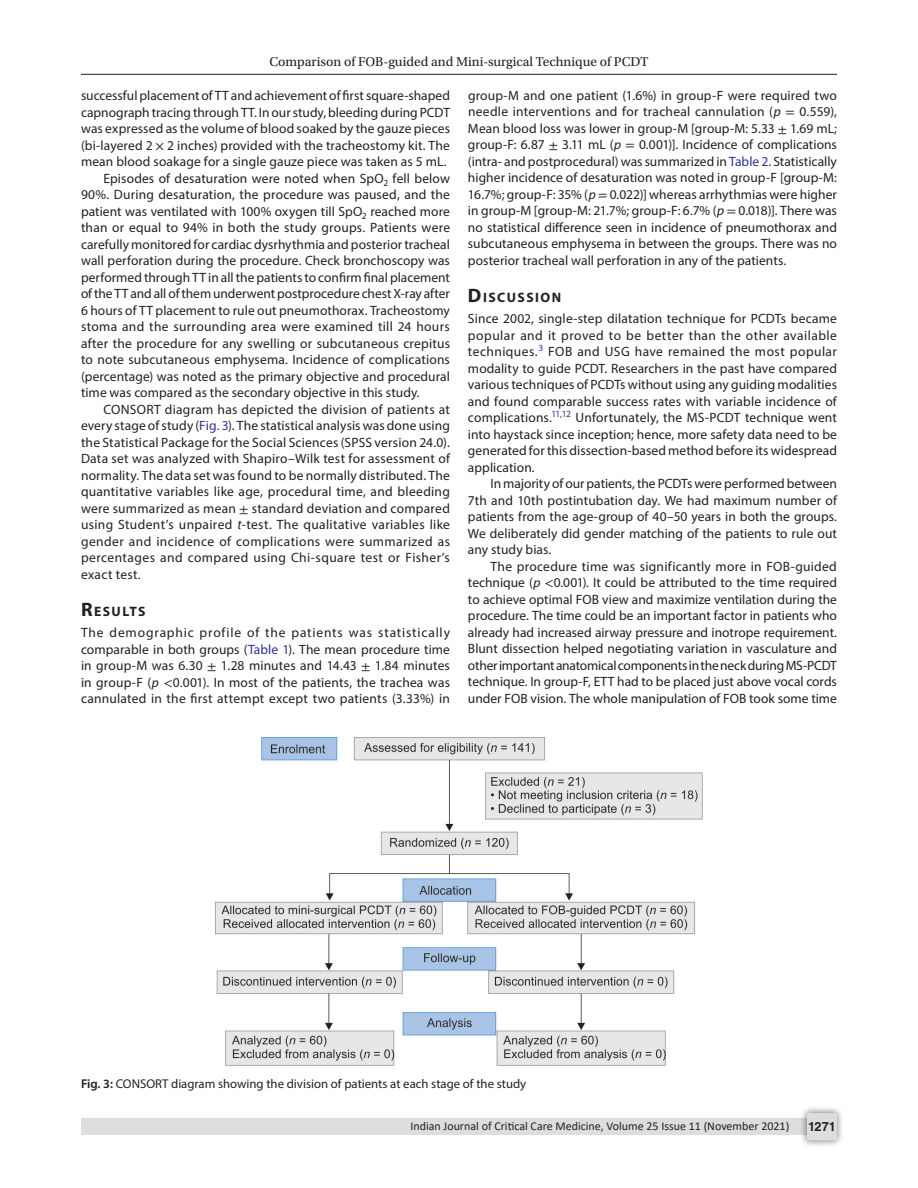
<style>
.page{position:relative;width:918px;height:1188px;background:#fff}
.page>*{position:absolute;margin:0;border:0;box-sizing:border-box;transform-origin:0 0}
.Head-1{font:700 13.65px "Myriad Pro";letter-spacing:.105em;color:#231f20}
.Para-Indent{font:13.5px/16.5px "Myriad Pro";letter-spacing:.005em;color:#231f20;text-align:justify}
.Para-NoIndent{font:13.5px/16.5px "Myriad Pro";letter-spacing:.01em;color:#231f20;text-align:justify}
.t1{font:13.5px "Utopia Std";color:#231f20}
.FigCaption{font:12.75px "Myriad Pro";color:#231f20}
.t2{font:700 12.75px "Helvetica LT Std";color:#231f20}
.t3{font:12px "Calibri";color:#231f20}
.s1{font-family:"STIX General"}
.s2{color:#2e3092}
.s3{font-style:italic}
.s4{font-size:19.5px}
.s5{font-weight:600}
</style>
<div class="page">
<hr style="left:81px;top:74px;width:756px;height:1px;background:#231f20">
<div style="left:81px;top:1119px;width:756px;height:16px;background:#dcdddf"></div>
<div style="left:800px;top:1106px;width:44px;height:41px;background:#231f20;opacity:.61"></div>
<div style="left:807px;top:1113px;width:30px;height:27px;background:#dcdddf;border-radius:2px"></div>
<img style="left:216px;top:738px;width:486px;height:328px">
<p class="t1" style="left:269px;top:55px;width:381px">Comparison of FOB-guided and Mini-surgical Technique of PCDT</p>
<p class="Para-NoIndent" style="left:81px;top:87px;width:371px">successful placement of TT and achievement of first square-shaped capnograph tracing through TT. In our study, bleeding during PCDT was expressed as the volume of blood soaked by the gauze pieces (bi-layered 2 <span class="s1">×</span> 2 inches) provided with the tracheostomy kit. The mean blood soakage for a single gauze piece was taken as 5 mL.</p>
<p class="Para-Indent" style="left:81px;top:170px;width:371px;text-indent:22px">Episodes of desaturation were noted when SpO<sub>2</sub> fell below 90%. During desaturation, the procedure was paused, and the patient was ventilated with 100% oxygen till SpO<sub>2</sub> reached more than or equal to 94% in both the study groups. Patients were carefully monitored for cardiac dysrhythmia and posterior tracheal wall perforation during the procedure. Check bronchoscopy was performed through TT in all the patients to confirm final placement of the TT and all of them underwent postprocedure chest X-ray after 6 hours of TT placement to rule out pneumothorax. Tracheostomy stoma and the surrounding area were examined till 24 hours after the procedure for any swelling or subcutaneous crepitus to note subcutaneous emphysema. Incidence of complications (percentage) was noted as the primary objective and procedural time was compared as the secondary objective in this study.</p>
<p class="Para-Indent" style="left:81px;top:401px;width:371px;text-indent:22px">CONSORT diagram has depicted the division of patients at every stage of study (<span class="s2">Fig. 3</span>). The statistical analysis was done using the Statistical Package for the Social Sciences (SPSS version 24.0).<br>Data set was analyzed with Shapiro–Wilk test for assessment of normality. The data set was found to be normally distributed. The quantitative variables like age, procedural time, and bleeding were summarized as mean <span class="s1">±</span> standard deviation and compared using Student’s unpaired <span class="s3">t</span>-test. The qualitative variables like gender and incidence of complications were summarized as percentages and compared using Chi-square test or Fisher’s exact test.</p>
<p class="Head-1" style="left:81px;top:603px;width:66px"><span class="s4">R</span>ESULTS</p>
<p class="Para-NoIndent" style="left:81px;top:624px;width:371px">The demographic profile of the patients was statistically comparable in both groups (<span class="s2">Table 1</span>). The mean procedure time in group-M was 6.30 <span class="s1">±</span> 1.28 minutes and 14.43 <span class="s1">±</span> 1.84 minutes in group-F (<span class="s3">p</span> <span class="s1">&lt;</span>0.001). In most of the patients, the trachea was cannulated in the first attempt except two patients (3.33%) in</p>
<p class="Para-NoIndent" style="left:468px;top:87px;width:371px">group-M and one patient (1.6%) in group-F were required two needle interventions and for tracheal cannulation (<span class="s3">p</span> <span class="s1">=</span> 0.559), Mean blood loss was lower in group-M [group-M: 5.33 <span class="s1">±</span> 1.69 mL; group-F: 6.87 <span class="s1">±</span> 3.11 mL (<span class="s3">p</span> <span class="s1">=</span> 0.001)]. Incidence of complications (intra- and postprocedural) was summarized in <span class="s2">Table 2</span>. Statistically higher incidence of desaturation was noted in group-F [group-M:<br>16.7%; group-F: 35% (<span class="s3">p</span> <span class="s1">=</span> 0.022)] whereas arrhythmias were higher in group-M [group-M: 21.7%; group-F: 6.7% (<span class="s3">p</span> <span class="s1">=</span> 0.018)]. There was no statistical difference seen in incidence of pneumothorax and subcutaneous emphysema in between the groups. There was no posterior tracheal wall perforation in any of the patients.</p>
<p class="Head-1" style="left:468px;top:289px;width:95px"><span class="s4">D</span>ISCUSSION</p>
<p class="Para-NoIndent" style="left:468px;top:310px;width:371px">Since 2002, single-step dilatation technique for PCDTs became popular and it proved to be better than the other available techniques.<sup>3</sup> FOB and USG have remained the most popular modality to guide PCDT. Researchers in the past have compared various techniques of PCDTs without using any guiding modalities and found comparable success rates with variable incidence of complications.<sup>11,12</sup> Unfortunately, the MS-PCDT technique went into haystack since inception; hence, more safety data need to be generated for this dissection-based method before its widespread application.</p>
<p class="Para-Indent" style="left:468px;top:475px;width:371px;text-indent:22px">In majority of our patients, the PCDTs were performed between 7th and 10th postintubation day. We had maximum number of patients from the age-group of 40–50 years in both the groups.<br>We deliberately did gender matching of the patients to rule out any study bias.</p>
<p class="Para-Indent" style="left:468px;top:558px;width:371px;text-indent:22px">The procedure time was significantly more in FOB-guided technique (<span class="s3">p</span> <span class="s1">&lt;</span>0.001). It could be attributed to the time required to achieve optimal FOB view and maximize ventilation during the procedure. The time could be an important factor in patients who already had increased airway pressure and inotrope requirement.<br>Blunt dissection helped negotiating variation in vasculature and other important anatomical components in the neck during MS-PCDT technique. In group-F, ETT had to be placed just above vocal cords under FOB vision. The whole manipulation of FOB took some time</p>
<p class="FigCaption" style="left:81px;top:1075px;width:447px"><span class="s5">Fig. 3:</span> CONSORT diagram showing the division of patients at each stage of the study</p>
<p class="t3" style="left:410px;top:1117px;width:380px">Indian Journal of Critical Care Medicine, Volume 25 Issue 11 (November 2021)</p>
<p class="t2" style="left:808px;top:1119px;width:29px">1271</p>
</div>
